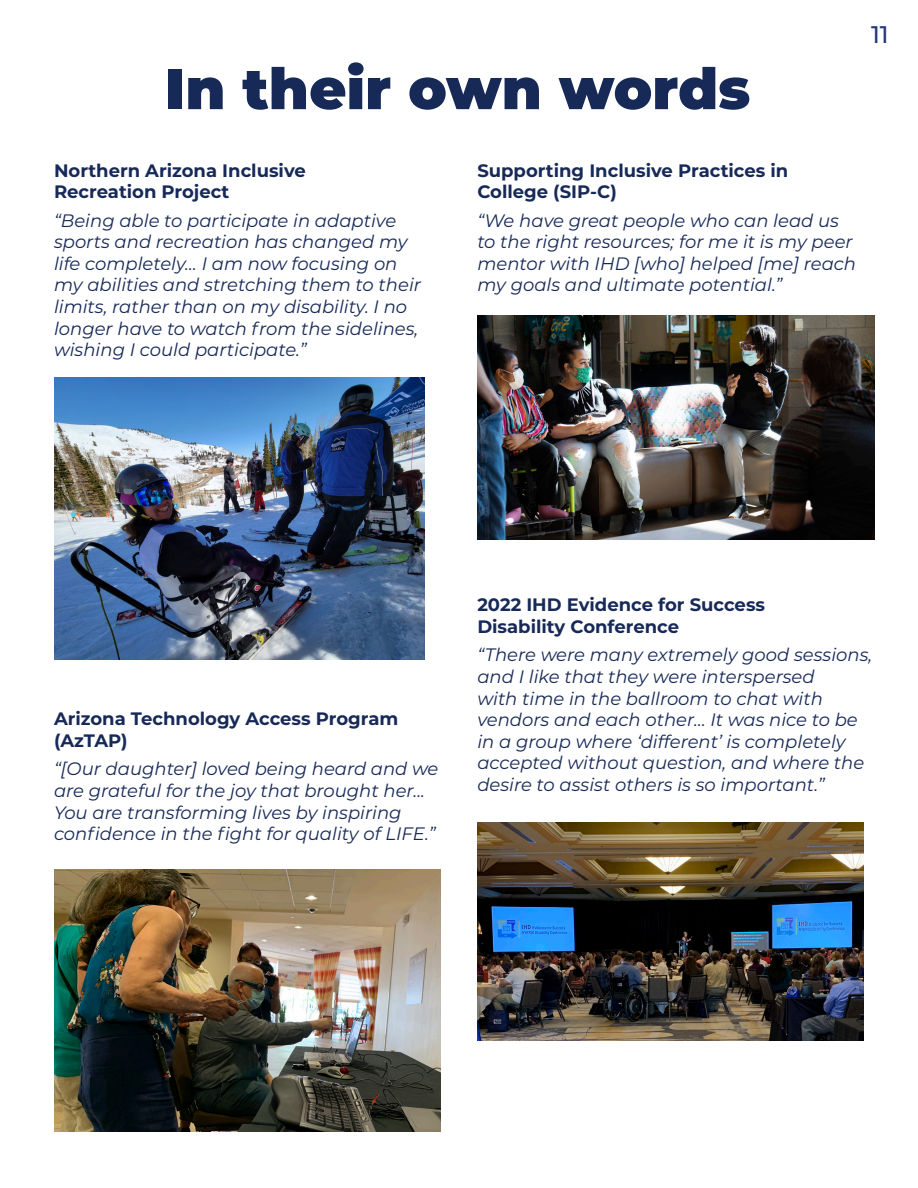
<style>
.page{position:relative;width:918px;height:1188px;background:#fff}
.page>*{position:absolute;margin:0;border:0;box-sizing:border-box;transform-origin:0 0}
.t1{font:900 57px "Montserrat";color:#172957}
.t2{font:500 24px "Montserrat";color:#26387d}
.t3{font:italic 18px/21.6px "Montserrat";color:#172957}
.t4{font:700 18px/21.6px "Montserrat";color:#172957}
</style>
<div class="page">
<img style="left:54px;top:377px;width:371px;height:282px">
<img style="left:54px;top:870px;width:387px;height:262px">
<img style="left:477px;top:316px;width:398px;height:223px">
<img style="left:477px;top:822px;width:387px;height:218px">
<h1 class="t1" style="left:165px;top:46px;width:586px">In their own words</h1>
<h2 class="t2" style="left:871px;top:17px;width:19px">11</h2>
<h2 class="t4" style="left:54px;top:159px;width:253px">Northern Arizona Inclusive<br>Recreation Project</h2>
<p class="t3" style="left:54px;top:209px;width:369px">“Being able to participate in adaptive sports and recreation has changed my life completely… I am now focusing on my abilities and stretching them to their limits, rather than on my disability. I no longer have to watch from the sidelines, wishing I could participate.”</p>
<h2 class="t4" style="left:477px;top:159px;width:312px">Supporting Inclusive Practices in<br>College (SIP-C)</h2>
<p class="t3" style="left:477px;top:209px;width:380px">“We have great people who can lead us to the right resources; for me it is my peer mentor with IHD [who] helped [me] reach my goals and ultimate potential.”</p>
<h2 class="t4" style="left:54px;top:707px;width:346px">Arizona Technology Access Program (AzTAP)</h2>
<p class="t3" style="left:54px;top:757px;width:386px">“[Our daughter] loved being heard and we are grateful for the joy that brought her...<br>You are transforming lives by inspiring confidence in the fight for quality of LIFE.”</p>
<h2 class="t4" style="left:477px;top:593px;width:289px">2022 IHD Evidence for Success<br>Disability Conference</h2>
<p class="t3" style="left:477px;top:644px;width:396px">“There were many extremely good sessions, and I like that they were interspersed<br>with time in the ballroom to chat with vendors and each other… It was nice to be in a group where ‘different’ is completely accepted without question, and where the desire to assist others is so important.”</p>
</div>
